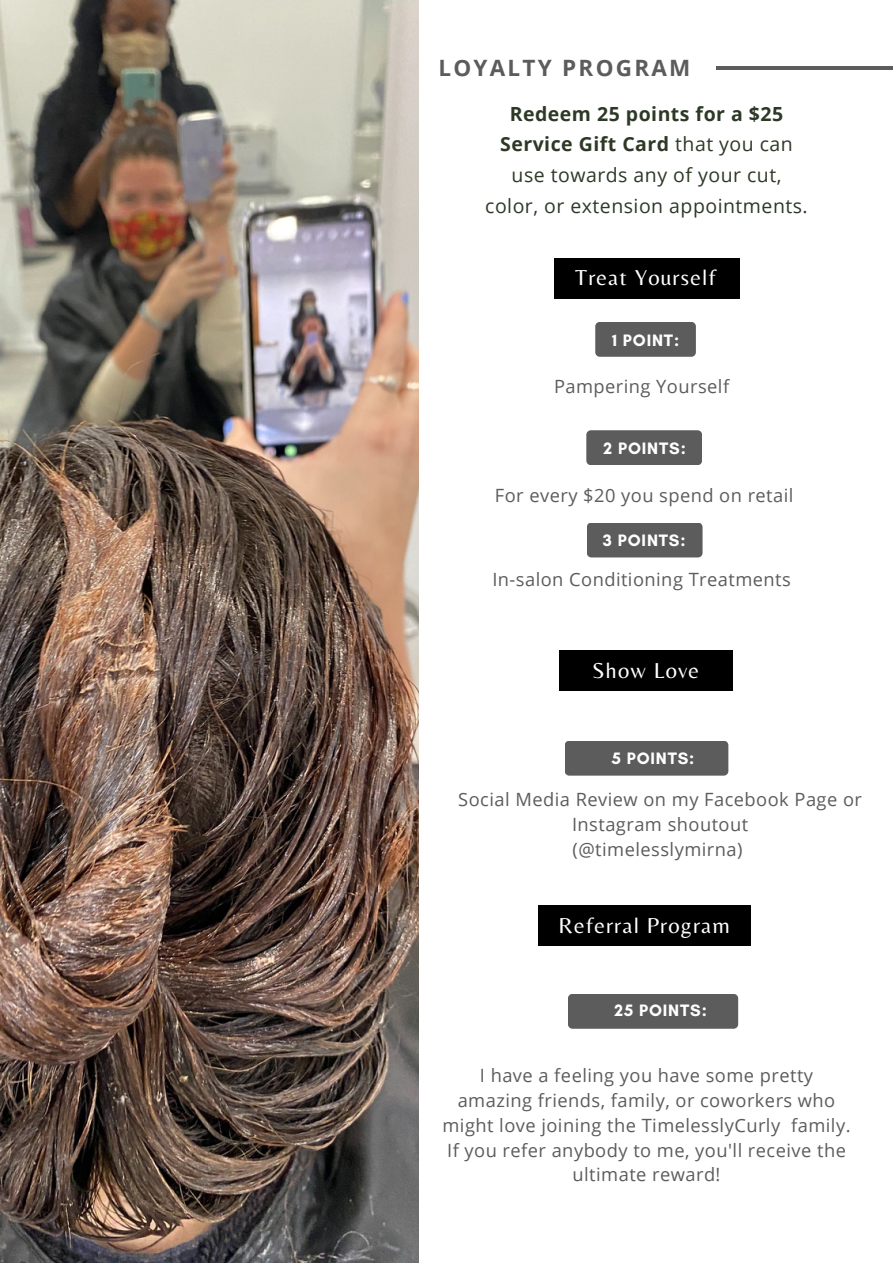
<style>
.page{position:relative;width:893px;height:1264px;background:#fff}
.page>*{position:absolute;margin:0;border:0;box-sizing:border-box;transform-origin:0 0}
.t1{font:22.5px "Belleza";letter-spacing:.05em;color:#fff}
.t2{font:700 22.5px "Open Sans";letter-spacing:.1em;color:#5d5c5c}
.t3{font:19.5px/30.8px "Open Sans";letter-spacing:.025em;color:#2d3926;text-align:center}
.t4{font:18.3px/24.8px "Open Sans";letter-spacing:.025em;color:#5d5c5c;text-align:center}
.t5{font:700 16.8px "Glacial Indifference";letter-spacing:.05em;color:#fff}
.s1{font-weight:700}
</style>
<div class="page">
<hr style="left:716px;top:67px;width:176px;height:3px;background:#5d5c5c">
<div style="left:553px;top:258px;width:186px;height:40px;background:#000"></div>
<div style="left:559px;top:650px;width:173px;height:41px;background:#000"></div>
<div style="left:595px;top:322px;width:100px;height:35px;background:#5d5c5c;border-radius:5px"></div>
<div style="left:586px;top:430px;width:116px;height:35px;background:#5d5c5c;border-radius:5px"></div>
<div style="left:586px;top:522px;width:116px;height:35px;background:#5d5c5c;border-radius:5px"></div>
<img style="left:0;top:0;width:419px;height:1262px">
<div style="left:538px;top:905px;width:213px;height:40px;background:#000"></div>
<div style="left:564px;top:740px;width:164px;height:35px;background:#5d5c5c;border-radius:5px"></div>
<div style="left:568px;top:993px;width:170px;height:35px;background:#5d5c5c;border-radius:5px"></div>
<p class="t2" style="left:438px;top:52px;width:253px">LOYALTY PROGRAM</p>
<p class="t3" style="left:485px;top:98px;width:324px"><span class="s1">Redeem 25 points for a $25<br>Service Gift Card</span> that you can use towards any of your cut, color, or extension appointments.</p>
<p class="t1" style="left:575px;top:264px;width:142px">Treat Yourself</p>
<p class="t5" style="left:612px;top:329px;width:69px">1 POINT:</p>
<p class="t4" style="left:554px;top:374px;width:177px">Pampering Yourself</p>
<p class="t5" style="left:603px;top:438px;width:84px">2 POINTS:</p>
<p class="t4" style="left:495px;top:482px;width:300px">For every $20 you spend on retail</p>
<p class="t5" style="left:603px;top:530px;width:84px">3 POINTS:</p>
<p class="t4" style="left:492px;top:567px;width:300px">In-salon Conditioning Treatments</p>
<p class="t1" style="left:592px;top:657px;width:109px">Show Love</p>
<p class="t5" style="left:611px;top:748px;width:84px">5 POINTS:</p>
<p class="t4" style="left:458px;top:786px;width:405px;line-height:25.2px">Social Media Review on my Facebook Page or<br>Instagram shoutout<br>(@timelesslymirna)</p>
<p class="t1" style="left:558px;top:911px;width:173px">Referral Program</p>
<p class="t5" style="left:614px;top:1000px;width:94px">25 POINTS:</p>
<p class="t4" style="left:442px;top:1062px;width:409px">I have a feeling you have some pretty amazing friends, family, or coworkers who might love joining the TimelesslyCurly family.<br>If you refer anybody to me, you'll receive the ultimate reward!</p>
</div>
